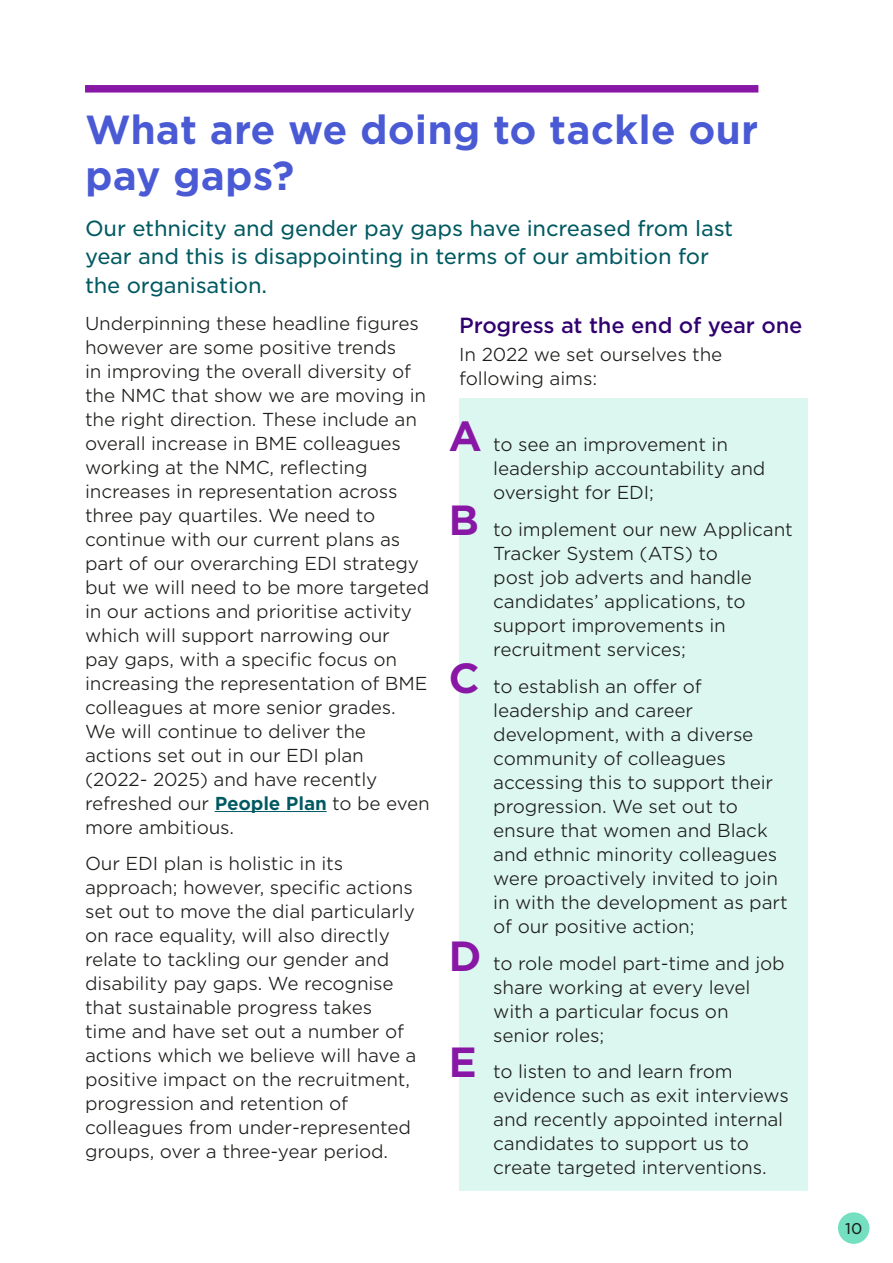
<style>
.page{position:relative;width:893px;height:1263px;background:#fff}
.page>*{position:absolute;margin:0;border:0;box-sizing:border-box;transform-origin:0 0}
.large_stat{font:700 40.5px "Gotham S Sm";color:#8917a6}
.Heading{font:700 39px/46.8px "Gotham S Sm";color:#495ad4}
.Lead_in{font:21px/28.5px "Gotham S Sm";letter-spacing:-.01em;color:#005961}
.Subhead{font:500 21px "Gotham S Sm";letter-spacing:-.01em;color:#31006f}
.Body_Copy{font:300 18px/24px "Gotham S Sm";letter-spacing:-.01em;color:#1d1d1b}
.Body_Copy_horizontal{font:300 18px "Gotham S Sm";letter-spacing:-.01em;color:#1d1d1b}
.t1{font:15px "Gotham S Sm";color:#1d1d1b}
.s1{font-weight:700;color:#005961}
</style>
<div class="page">
<div style="left:838px;top:1212px;width:31px;height:32px;background:#74e0c1;border-radius:50%"></div>
<div style="left:85px;top:85px;width:673px;height:8px;background:#8917a6"></div>
<hr style="left:215px;top:811px;width:112px;height:1px;background:#005961">
<div style="left:459px;top:399px;width:349px;height:792px;background:#dcf7ef"></div>
<p class="Heading" style="left:85px;top:105px;width:675px">What are we doing to tackle our pay gaps?</p>
<p class="Lead_in" style="left:85px;top:213px;width:650px">Our ethnicity and gender pay gaps have increased from last year and this is disappointing in terms of our ambition for the organisation.</p>
<p class="Body_Copy" style="left:85px;top:311px;width:346px">Underpinning these headline figures however are some positive trends<br>in improving the overall diversity of the NMC that show we are moving in the right direction. These include an overall increase in BME colleagues working at the NMC, reflecting increases in representation across three pay quartiles. We need to continue with our current plans as part of our overarching EDI strategy but we will need to be more targeted in our actions and prioritise activity which will support narrowing our<br>pay gaps, with a specific focus on increasing the representation of BME colleagues at more senior grades.<br>We will continue to deliver the actions set out in our EDI plan (2022- 2025) and have recently refreshed our <span class="s1">People Plan</span> to be even more ambitious.</p>
<p class="Body_Copy" style="left:85px;top:851px;width:333px">Our EDI plan is holistic in its approach; however, specific actions set out to move the dial particularly on race equality, will also directly relate to tackling our gender and disability pay gaps. We recognise that sustainable progress takes time and have set out a number of actions which we believe will have a positive impact on the recruitment, progression and retention of colleagues from under-represented groups, over a three-year period.</p>
<p class="Subhead" style="left:459px;top:311px;width:345px">Progress at the end of year one</p>
<p class="Body_Copy" style="left:459px;top:342px;width:265px">In 2022 we set ourselves the following aims:</p>
<p class="large_stat" style="left:449px;top:408px;width:35px">A</p>
<p class="Body_Copy_horizontal" style="left:493px;top:433px;width:236px">to see an improvement in</p>
<p class="Body_Copy_horizontal" style="left:493px;top:457px;width:274px">leadership accountability and</p>
<p class="Body_Copy_horizontal" style="left:493px;top:481px;width:162px">oversight for EDI;</p>
<p class="large_stat" style="left:449px;top:492px;width:32px">B</p>
<p class="Body_Copy_horizontal" style="left:493px;top:518px;width:301px">to implement our new Applicant</p>
<p class="Body_Copy_horizontal" style="left:493px;top:541px;width:226px">Tracker System (ATS) to</p>
<p class="Body_Copy_horizontal" style="left:493px;top:565px;width:260px">post job adverts and handle</p>
<p class="Body_Copy_horizontal" style="left:493px;top:589px;width:254px">candidates’ applications, to</p>
<p class="Body_Copy_horizontal" style="left:493px;top:613px;width:234px">support improvements in</p>
<p class="Body_Copy_horizontal" style="left:493px;top:637px;width:194px">recruitment services;</p>
<p class="large_stat" style="left:449px;top:650px;width:33px">C</p>
<p class="Body_Copy_horizontal" style="left:493px;top:674px;width:210px">to establish an offer of</p>
<p class="Body_Copy_horizontal" style="left:493px;top:698px;width:201px">leadership and career</p>
<p class="Body_Copy_horizontal" style="left:493px;top:722px;width:262px">development, with a diverse</p>
<p class="Body_Copy_horizontal" style="left:493px;top:746px;width:234px">community of colleagues</p>
<p class="Body_Copy_horizontal" style="left:493px;top:770px;width:282px">accessing this to support their</p>
<p class="Body_Copy_horizontal" style="left:493px;top:794px;width:246px">progression. We set out to</p>
<p class="Body_Copy_horizontal" style="left:493px;top:818px;width:276px">ensure that women and Black</p>
<p class="Body_Copy_horizontal" style="left:493px;top:842px;width:285px">and ethnic minority colleagues</p>
<p class="Body_Copy_horizontal" style="left:493px;top:866px;width:286px">were proactively invited to join</p>
<p class="Body_Copy_horizontal" style="left:493px;top:890px;width:296px">in with the development as part</p>
<p class="Body_Copy_horizontal" style="left:493px;top:914px;width:203px">of our positive action;</p>
<p class="large_stat" style="left:449px;top:928px;width:35px">D</p>
<p class="Body_Copy_horizontal" style="left:493px;top:951px;width:293px">to role model part-time and job</p>
<p class="Body_Copy_horizontal" style="left:493px;top:975px;width:259px">share working at every level</p>
<p class="Body_Copy_horizontal" style="left:493px;top:999px;width:237px">with a particular focus on</p>
<p class="Body_Copy_horizontal" style="left:493px;top:1023px;width:112px">senior roles;</p>
<p class="large_stat" style="left:449px;top:1035px;width:30px">E</p>
<p class="Body_Copy_horizontal" style="left:493px;top:1060px;width:241px">to listen to and learn from</p>
<p class="Body_Copy_horizontal" style="left:493px;top:1084px;width:297px">evidence such as exit interviews</p>
<p class="Body_Copy_horizontal" style="left:493px;top:1108px;width:291px">and recently appointed internal</p>
<p class="Body_Copy_horizontal" style="left:493px;top:1132px;width:257px">candidates to support us to</p>
<p class="Body_Copy_horizontal" style="left:493px;top:1156px;width:275px">create targeted interventions.</p>
<p class="t1" style="left:845px;top:1218px;width:19px">10</p>
</div>
